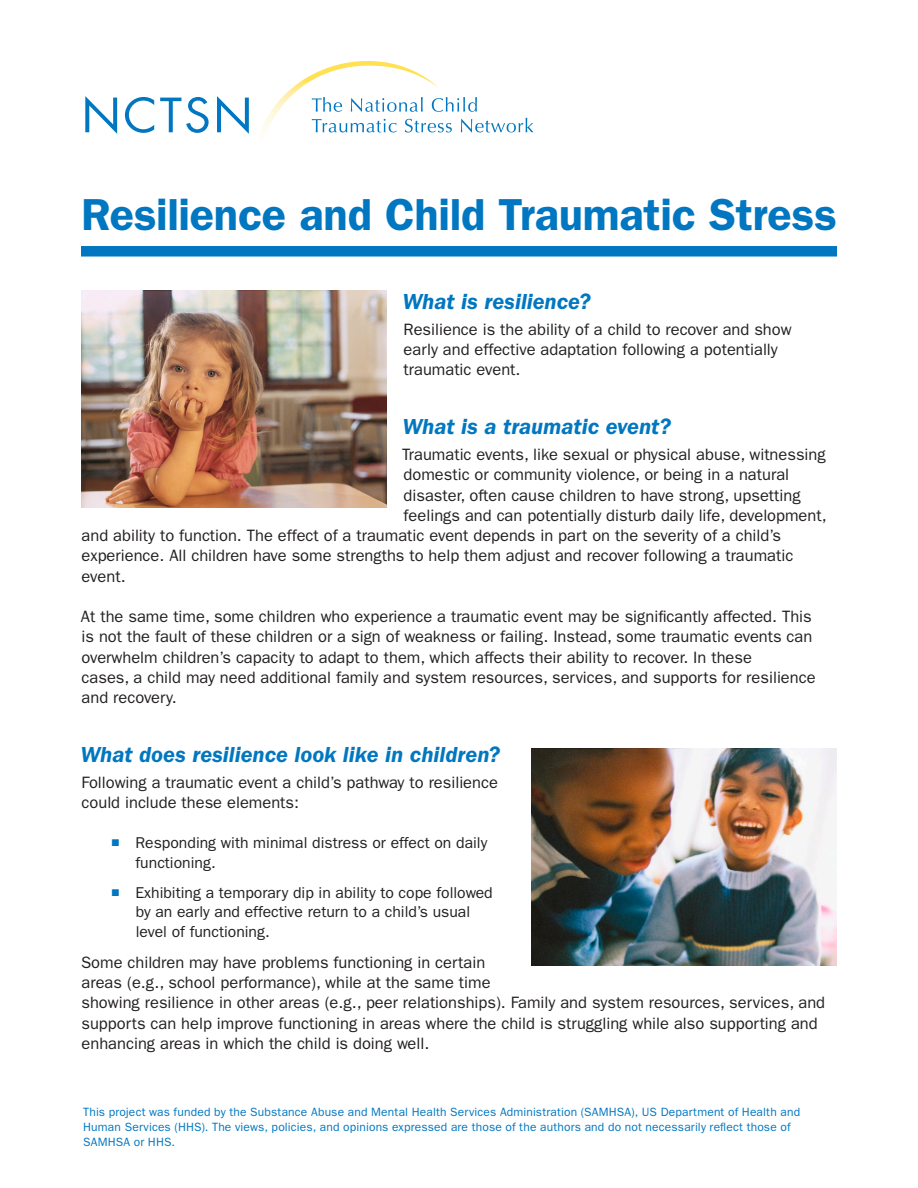
<style>
.page{position:relative;width:918px;height:1188px;background:#fff}
.page>*{position:absolute;margin:0;border:0;box-sizing:border-box;transform-origin:0 0}
.CWTTT_header{font:600 45px "ITC Franklin Gothic Std";letter-spacing:-.005em;color:#0077c0}
.C_head{font:italic 600 22.5px "ITC Franklin Gothic Std";color:#0077c0}
.Body_Text{font:16.5px/20.2px "ITC Franklin Gothic Std";color:#231f20}
.Bullet_2_Blue{font:16.5px/20.2px "ITC Franklin Gothic Std";color:#231f20}
.t1{font:15.75px/19.5px "ITC Franklin Gothic Std";color:#231f20}
.Title_Pg_text{font:12px/15px "ITC Franklin Gothic Std";letter-spacing:.015em;color:#0077c0}
.s1{color:#0077c0}
</style>
<div class="page">
<svg style="left:85px;top:96px;width:32px;height:38px"></svg>
<svg style="left:125px;top:97px;width:29px;height:36px"></svg>
<svg style="left:160px;top:97px;width:49px;height:36px"></svg>
<svg style="left:217px;top:96px;width:32px;height:38px"></svg>
<svg style="left:262px;top:60px;width:272px;height:73px"></svg>
<div style="left:81px;top:246px;width:756px;height:11px;background:#0077c0"></div>
<img style="left:531px;top:749px;width:306px;height:217px">
<img style="left:81px;top:290px;width:306px;height:218px">
<p class="CWTTT_header" style="left:81px;top:188px;width:757px">Resilience and Child Traumatic Stress</p>
<p class="C_head" style="left:402px;top:289px;width:190px">What is resilience?</p>
<p class="Body_Text" style="left:404px;top:319px;width:390px">Resilience is the ability of a child to recover and show early and effective adaptation following a potentially traumatic event.</p>
<p class="C_head" style="left:402px;top:414px;width:270px">What is a traumatic event?</p>
<p class="Body_Text" style="left:402px;top:444px;width:425px">Traumatic events, like sexual or physical abuse, witnessing</p>
<p class="Body_Text" style="left:404px;top:465px;width:387px">domestic or community violence, or being in a natural</p>
<p class="Body_Text" style="left:404px;top:485px;width:398px">disaster, often cause children to have strong, upsetting</p>
<p class="Body_Text" style="left:404px;top:505px;width:425px">feelings and can potentially disturb daily life, development,</p>
<p class="Body_Text" style="left:82px;top:525px;width:701px">and ability to function. The effect of a traumatic event depends in part on the severity of a child’s</p>
<p class="Body_Text" style="left:82px;top:546px;width:713px">experience. All children have some strengths to help them adjust and recover following a traumatic</p>
<p class="Body_Text" style="left:82px;top:566px;width:46px">event.</p>
<p class="Body_Text" style="left:81px;top:606px;width:736px">At the same time, some children who experience a traumatic event may be significantly affected. This is not the fault of these children or a sign of weakness or failing. Instead, some traumatic events can overwhelm children’s capacity to adapt to them, which affects their ability to recover. In these<br>cases, a child may need additional family and system resources, services, and supports for resilience and recovery.</p>
<p class="C_head" style="left:80px;top:742px;width:421px">What does resilience look like in children?</p>
<p class="Body_Text" style="left:81px;top:773px;width:418px">Following a traumatic event a child’s pathway to resilience could include these elements:</p>
<p class="t1" style="left:136px;top:833px;width:353px;text-indent:-24px"><span class="s1">■</span> Responding with minimal distress or effect on daily functioning.</p>
<p class="t1" style="left:136px;top:883px;width:359px;text-indent:-24px"><span class="s1">■</span> Exhibiting a temporary dip in ability to cope followed by an early and effective return to a child’s usual level of functioning.</p>
<p class="Bullet_2_Blue" style="left:81px;top:952px;width:746px">Some children may have problems functioning in certain<br>areas (e.g., school performance), while at the same time<br>showing resilience in other areas (e.g., peer relationships). Family and system resources, services, and supports can help improve functioning in areas where the child is struggling while also supporting and enhancing areas in which the child is doing well.</p>
<p class="Title_Pg_text" style="left:83px;top:1105px;width:718px">This project was funded by the Substance Abuse and Mental Health Services Administration (SAMHSA), US Department of Health and<br>Human Services (HHS). The views, policies, and opinions expressed are those of the authors and do not necessarily reflect those of<br>SAMHSA or HHS.</p>
</div>
